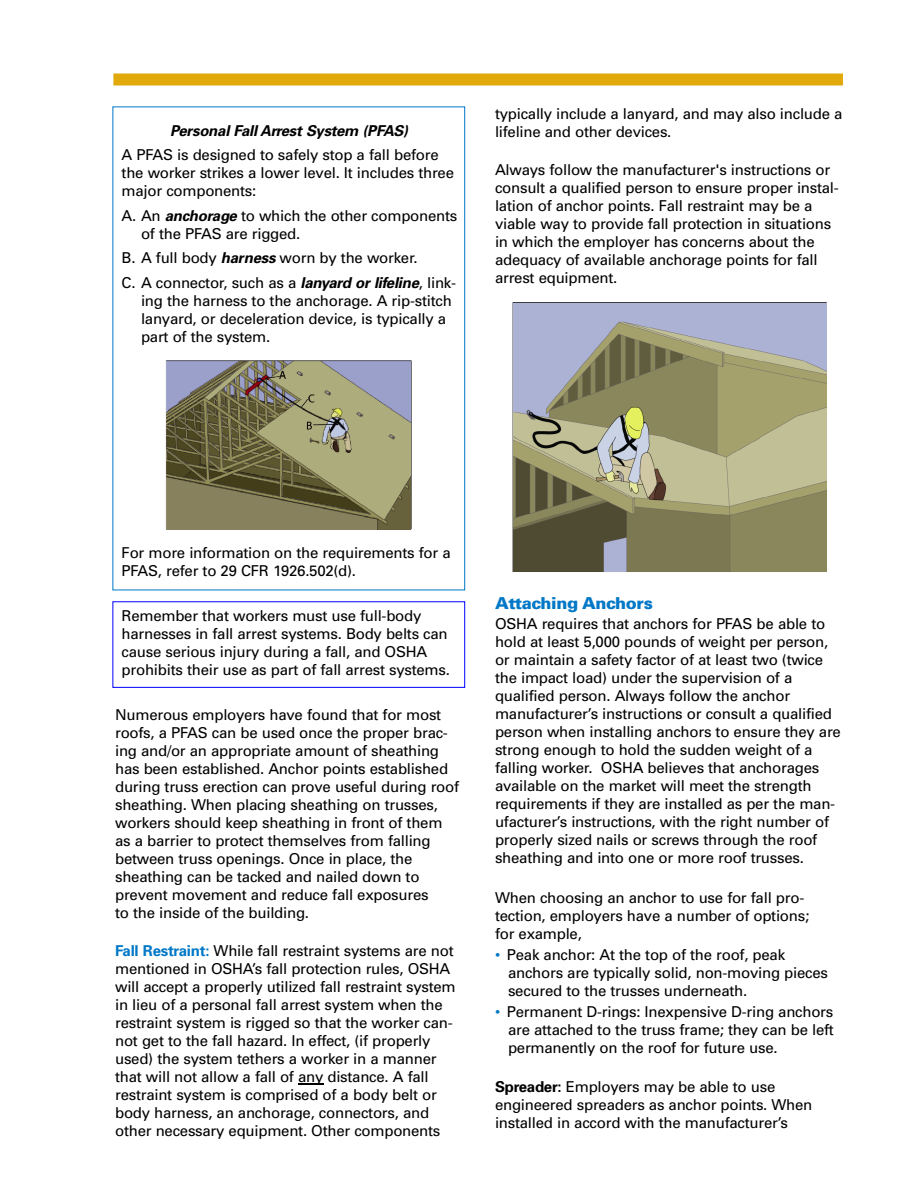
<style>
.page{position:relative;width:918px;height:1188px;background:#fff}
.page>*{position:absolute;margin:0;border:0;box-sizing:border-box;transform-origin:0 0}
.t1{font:900 16.5px "Univers";letter-spacing:-.02em;color:#0078c7}
.t2{font:15px/18px "Univers";letter-spacing:-.015em;color:#000}
.t3{font:italic 700 15px "Univers";letter-spacing:-.015em;color:#000}
.s1{font-weight:700;font-style:italic}
.s2{font-weight:700;color:#0078c7}
.s3{color:#0078c7}
.s4{font-weight:700}
</style>
<div class="page">
<hr style="left:298px;top:1083px;width:25px;height:2px;background:#000">
<div style="left:113px;top:73px;width:730px;height:12px;background:#e1a90c"></div>
<img style="left:166px;top:361px;width:245px;height:169px">
<div style="left:112px;top:601px;width:353px;height:87px;border:1px solid #00f"></div>
<img style="left:513px;top:303px;width:313px;height:269px">
<p class="t3" style="left:170px;top:121px;width:240px">Personal Fall Arrest System (PFAS)</p>
<p class="t2" style="left:122px;top:146px;width:334px">A PFAS is designed to safely stop a fall before the worker strikes a lower level. It includes three major components:</p>
<p class="t2" style="left:141px;top:206px;width:318px;text-indent:-19px">A. An <span class="s1">anchorage</span> to which the other components of the PFAS are rigged.</p>
<p class="t2" style="left:122px;top:245px;width:336px;line-height:24.5px">B. A full body <span class="s1">harness</span> worn by the worker.<br>C. A connector, such as a <span class="s1">lanyard or lifeline</span>, link-</p>
<p class="t2" style="left:141px;top:291px;width:312px">ing the harness to the anchorage. A rip-stitch lanyard, or deceleration device, is typically a part of the system.</p>
<p class="t2" style="left:495px;top:104px;width:349px">typically include a lanyard, and may also include a lifeline and other devices.</p>
<p class="t2" style="left:495px;top:160px;width:345px">Always follow the manufacturer's instructions or consult a qualified person to ensure proper instal&shy;lation of anchor points. Fall restraint may be a viable way to provide fall protection in situations in which the employer has concerns about the adequacy of available anchorage points for fall arrest equipment.</p>
<p class="t2" style="left:122px;top:543px;width:331px">For more information on the requirements for a<br>PFAS, refer to 29 CFR 1926.502(d).</p>
<p class="t2" style="left:122px;top:606px;width:330px">Remember that workers must use full-body harnesses in fall arrest systems. Body belts can cause serious injury during a fall, and OSHA prohibits their use as part of fall arrest systems.</p>
<p class="t2" style="left:115px;top:705px;width:345px">Numerous employers have found that for most roofs, a PFAS can be used once the proper brac&shy;ing and/or an appropriate amount of sheathing has been established. Anchor points established during truss erection can prove useful during roof sheathing. When placing sheathing on trusses, workers should keep sheathing in front of them as a barrier to protect themselves from falling between truss openings. Once in place, the sheathing can be tacked and nailed down to prevent movement and reduce fall exposures<br>to the inside of the building.</p>
<p class="t2" style="left:115px;top:941px;width:342px"><span class="s2">Fall Restraint:</span> While fall restraint systems are not mentioned in OSHA’s fall protection rules, OSHA will accept a properly utilized fall restraint system in lieu of a personal fall arrest system when the restraint system is rigged so that the worker can&shy;not get to the fall hazard. In effect, (if properly used) the system tethers a worker in a manner that will not allow a fall of any distance. A fall restraint system is comprised of a body belt or body harness, an anchorage, connectors, and other necessary equipment. Other components</p>
<p class="t1" style="left:495px;top:593px;width:159px">Attaching Anchors</p>
<p class="t2" style="left:495px;top:615px;width:347px">OSHA requires that anchors for PFAS be able to hold at least 5,000 pounds of weight per person, or maintain a safety factor of at least two (twice the impact load) under the supervision of a qualified person. Always follow the anchor manufacturer’s instructions or consult a qualified person when installing anchors to ensure they are strong enough to hold the sudden weight of a falling worker. OSHA believes that anchorages available on the market will meet the strength requirements if they are installed as per the man&shy;ufacturer’s instructions, with the right number of properly sized nails or screws through the roof sheathing and into one or more roof trusses.</p>
<p class="t2" style="left:495px;top:888px;width:316px">When choosing an anchor to use for fall pro&shy;tection, employers have a number of options; for example,</p>
<p class="t2" style="left:508px;top:945px;width:321px;text-indent:-13px"><span class="s3">•</span> Peak anchor: At the top of the roof, peak anchors are typically solid, non-moving pieces secured to the trusses underneath.</p>
<p class="t2" style="left:508px;top:1002px;width:327px;text-align:justify;text-indent:-13px"><span class="s3">•</span> Permanent D-rings: Inexpensive D-ring anchors are attached to the truss frame; they can be left permanently on the roof for future use.</p>
<p class="t2" style="left:495px;top:1078px;width:319px"><span class="s4">Spreader:</span> Employers may be able to use engineered spreaders as anchor points. When installed in accord with the manufacturer’s</p>
</div>
